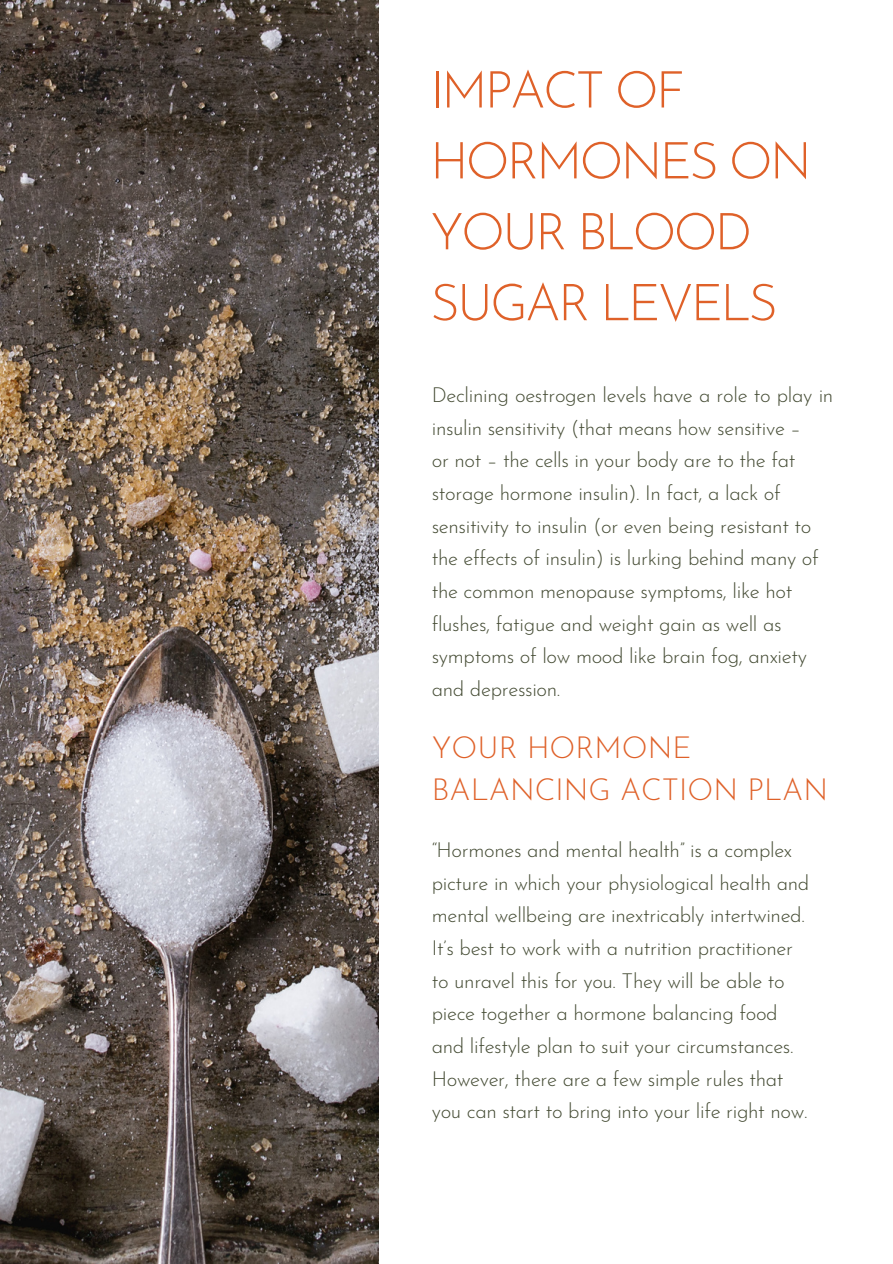
<style>
.page{position:relative;width:893px;height:1264px;background:#fff}
.page>*{position:absolute;margin:0;border:0;box-sizing:border-box;transform-origin:0 0}
.t1{font:300 51px/70.8px "Josefin Sans";letter-spacing:-.055em;color:#df6129}
.t2{font:300 30px/41.7px "Josefin Sans";color:#df6129}
.t3{font:300 20.4px/32.7px "Josefin Sans";letter-spacing:-.015em;color:#434a32}
</style>
<div class="page">
<img style="left:0;top:0;width:379px;height:1263px">
<h1 class="t1" style="left:430px;top:59px;width:383px">IMPACT OF<br>HORMONES ON<br>YOUR BLOOD<br>SUGAR LEVELS</h1>
<p class="t3" style="left:431px;top:381px;width:403px">Declining oestrogen levels have a role to play in insulin sensitivity (that means how sensitive –</p>
<p class="t3" style="left:431px;top:446px;width:365px">or not – the cells in your body are to the fat</p>
<h2 class="t3" style="left:431px;top:478px;width:388px">storage hormone insulin). In fact, a lack of sensitivity to insulin (or even being resistant to the effects of insulin) is lurking behind many of the common menopause symptoms, like hot flushes, fatigue and weight gain as well as symptoms of low mood like brain fog, anxiety and depression.</h2>
<p class="t2" style="left:431px;top:729px;width:398px">YOUR HORMONE<br>BALANCING ACTION PLAN</p>
<p class="t3" style="left:431px;top:835px;width:379px">“Hormones and mental health” is a complex picture in which your physiological health and mental wellbeing are inextricably intertwined.<br>It’s best to work with a nutrition practitioner to unravel this for you. They will be able to piece together a hormone balancing food and lifestyle plan to suit your circumstances.<br>However, there are a few simple rules that you can start to bring into your life right now.</p>
</div>
